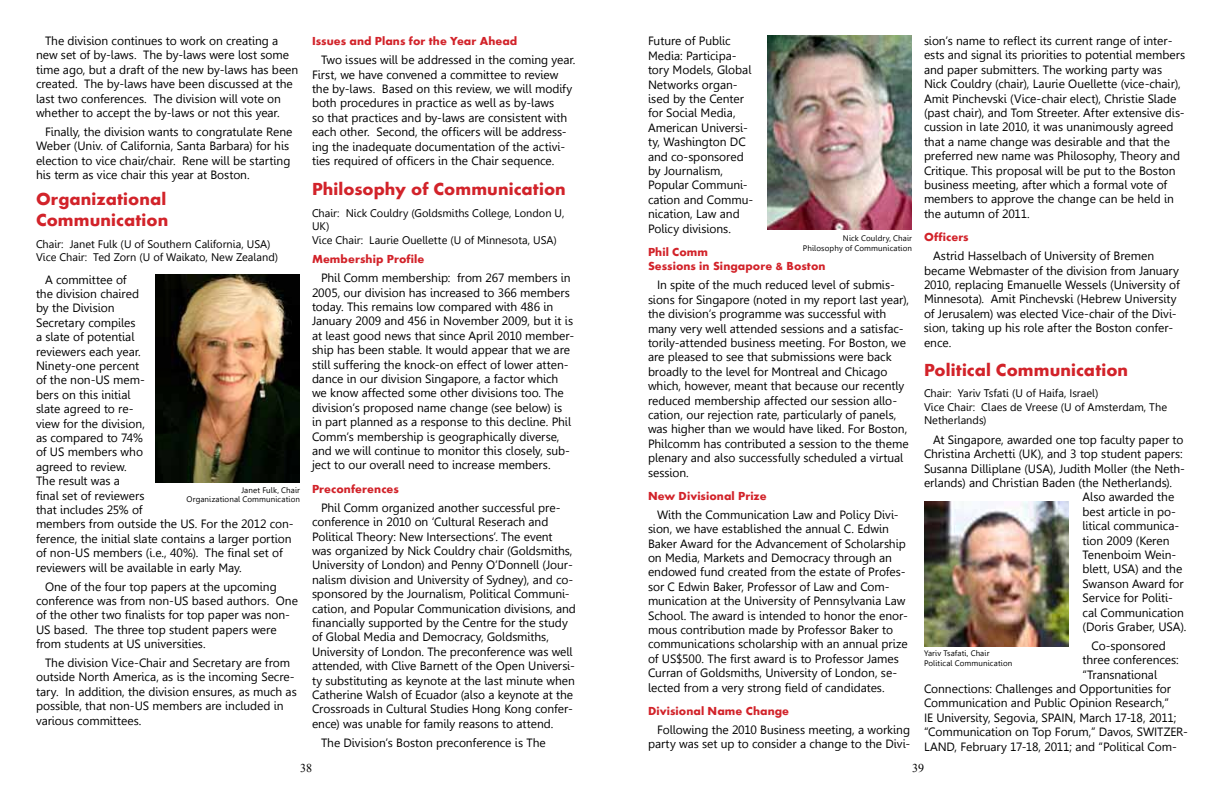
<style>
.page{position:relative;width:1224px;height:792px;background:#fff}
.page>*{position:absolute;margin:0;border:0;box-sizing:border-box;transform-origin:0 0}
.t1{font:700 18px/21.6px "Aharoni";letter-spacing:.005em;color:#d2232a}
.t2{font:12px/14.4px "Gisha";letter-spacing:-.005em;color:#000}
.t3{font:700 12px/14.4px "Aharoni";letter-spacing:.005em;color:#d2232a}
.t4{font:12px "Times New Roman";color:#000}
.t5{font:11px/13.2px "Gisha";color:#000}
.t6{font:8px/9.6px "Gisha";letter-spacing:.015em;color:#000;text-align:right}
</style>
<div class="page">
<img style="left:155px;top:275px;width:145px;height:208px">
<img style="left:767px;top:35px;width:145px;height:194px">
<img style="left:924px;top:501px;width:145px;height:145px">
<p class="t2" style="left:36px;top:34px;width:264px;text-indent:9px">The division continues to work on creating a new set of by-laws. The by-laws were lost some time ago, but a draft of the new by-laws has been created. The by-laws have been discussed at the last two conferences. The division will vote on whether to accept the by-laws or not this year.</p>
<p class="t2" style="left:36px;top:125px;width:258px;text-indent:9px">Finally, the division wants to congratulate Rene Weber (Univ. of California, Santa Barbara) for his election to vice chair/chair. Rene will be starting his term as vice chair this year at Boston.</p>
<h1 class="t1" style="left:36px;top:190px;width:134px">Organizational<br>Communication</h1>
<p class="t5" style="left:36px;top:237px;width:244px">Chair: Janet Fulk (U of Southern California, USA)<br>Vice Chair: Ted Zorn (U of Waikato, New Zealand)</p>
<p class="t2" style="left:36px;top:272px;width:259px;text-indent:9px">A committee of<br>the division chaired<br>by the Division<br>Secretary compiles<br>a slate of potential<br>reviewers each year.<br>Ninety-one percent<br>of the non-US mem-<br>bers on this initial<br>slate agreed to re-<br>view for the division,<br>as compared to 74%<br>of US members who<br>agreed to review.<br>The result was a<br>final set of reviewers<br>that includes 25% of<br>members from outside the US. For the 2012 con&shy;ference, the initial slate contains a larger portion of non-US members (i.e., 40%). The final set of reviewers will be available in early May.</p>
<p class="t2" style="left:36px;top:579px;width:264px;text-indent:9px">One of the four top papers at the upcoming conference was from non-US based authors. One of the other two finalists for top paper was non-US based. The three top student papers were from students at US universities.</p>
<p class="t2" style="left:36px;top:656px;width:262px;text-indent:9px">The division Vice-Chair and Secretary are from outside North America, as is the incoming Secre&shy;tary. In addition, the division ensures, as much as possible, that non-US members are included in various committees.</p>
<p class="t6" style="left:187px;top:485px;width:115px">Janet Fulk, Chair<br>Organizational Communication</p>
<p class="t3" style="left:312px;top:35px;width:207px">Issues and Plans for the Year Ahead</p>
<p class="t2" style="left:312px;top:53px;width:265px;text-indent:9px">Two issues will be addressed in the coming year.<br>First, we have convened a committee to review the by-laws. Based on this review, we will modify both procedures in practice as well as by-laws<br>so that practices and by-laws are consistent with each other. Second, the officers will be address&shy;ing the inadequate documentation of the activi&shy;ties required of officers in the Chair sequence.</p>
<h1 class="t1" style="left:312px;top:179px;width:255px">Philosophy of Communication</h1>
<p class="t5" style="left:312px;top:207px;width:254px">Chair: Nick Couldry (Goldsmiths College, London U,<br>UK)<br>Vice Chair: Laurie Ouellette (U of Minnesota, USA)</p>
<p class="t3" style="left:312px;top:253px;width:114px">Membership Profile</p>
<p class="t2" style="left:312px;top:271px;width:264px;text-indent:9px">Phil Comm membership: from 267 members in 2005, our division has increased to 366 members today. This remains low compared with 486 in January 2009 and 456 in November 2009, but it is at least good news that since April 2010 member&shy;ship has been stable. It would appear that we are still suffering the knock-on effect of lower atten&shy;dance in our division Singapore, a factor which we know affected some other divisions too. The division’s proposed name change (see below) is in part planned as a response to this decline. Phil Comm’s membership is geographically diverse, and we will continue to monitor this closely, sub&shy;ject to our overall need to increase members.</p>
<p class="t3" style="left:312px;top:483px;width:88px">Preconferences</p>
<p class="t2" style="left:312px;top:500px;width:266px;text-indent:9px">Phil Comm organized another successful pre&shy;conference in 2010 on ‘Cultural Reserach and Political Theory: New Intersections’. The event<br>was organized by Nick Couldry chair (Goldsmiths, University of London) and Penny O’Donnell (Jour&shy;nalism division and University of Sydney), and co&shy;sponsored by the Journalism, Political Communi&shy;cation, and Popular Communication divisions, and financially supported by the Centre for the study of Global Media and Democracy, Goldsmiths, University of London. The preconference was well attended, with Clive Barnett of the Open Universi&shy;ty substituting as keynote at the last minute when Catherine Walsh of Ecuador (also a keynote at the Crossroads in Cultural Studies Hong Kong confer&shy;ence) was unable for family reasons to attend.</p>
<p class="t2" style="left:321px;top:735px;width:226px">The Division’s Boston preconference is The</p>
<p class="t2" style="left:648px;top:34px;width:107px">Future of Public<br>Media: Participa&shy;tory Models, Global<br>Networks organ&shy;ised by the Center for Social Media,<br>American Universi&shy;ty, Washington DC and co-sponsored by Journalism,<br>Popular Communi&shy;cation and Commu&shy;nication, Law and<br>Policy divisions.</p>
<p class="t3" style="left:648px;top:246px;width:179px">Phil Comm<br>Sessions in Singapore &amp; Boston</p>
<p class="t2" style="left:648px;top:278px;width:263px;text-indent:9px">In spite of the much reduced level of submis&shy;sions for Singapore (noted in my report last year), the division’s programme was successful with many very well attended sessions and a satisfac&shy;torily-attended business meeting. For Boston, we are pleased to see that submissions were back broadly to the level for Montreal and Chicago which, however, meant that because our recently reduced membership affected our session allo&shy;cation, our rejection rate, particularly of panels, was higher than we would have liked. For Boston, Philcomm has contributed a session to the theme plenary and also successfully scheduled a virtual session.</p>
<p class="t3" style="left:648px;top:490px;width:120px">New Divisional Prize</p>
<p class="t2" style="left:648px;top:507px;width:262px;text-indent:9px">With the Communication Law and Policy Divi&shy;sion, we have established the annual C. Edwin Baker Award for the Advancement of Scholarship on Media, Markets and Democracy through an endowed fund created from the estate of Profes&shy;sor C Edwin Baker, Professor of Law and Com&shy;munication at the University of Pennsylvania Law School. The award is intended to honor the enor&shy;mous contribution made by Professor Baker to communications scholarship with an annual prize of US$500. The first award is to Professor James Curran of Goldsmiths, University of London, se&shy;lected from a very strong field of candidates.</p>
<p class="t3" style="left:648px;top:705px;width:143px">Divisional Name Change</p>
<p class="t2" style="left:648px;top:723px;width:264px;text-align:right">Following the 2010 Business meeting, a working party was set up to consider a change to the Divi-</p>
<p class="t6" style="left:803px;top:233px;width:111px">Nick Couldry, Chair<br>Philosophy of Communication</p>
<p class="t2" style="left:924px;top:34px;width:263px">sion’s name to reflect its current range of inter&shy;ests and signal its priorities to potential members and paper submitters. The working party was Nick Couldry (chair), Laurie Ouellette (vice-chair), Amit Pinchevski (Vice-chair elect), Christie Slade (past chair), and Tom Streeter. After extensive dis&shy;cussion in late 2010, it was unanimously agreed that a name change was desirable and that the preferred new name was Philosophy, Theory and Critique. This proposal will be put to the Boston business meeting, after which a formal vote of members to approve the change can be held in the autumn of 2011.</p>
<p class="t3" style="left:924px;top:231px;width:46px">Officers</p>
<p class="t2" style="left:924px;top:249px;width:257px;text-indent:9px">Astrid Hasselbach of University of Bremen became Webmaster of the division from January 2010, replacing Emanuelle Wessels (University of Minnesota). Amit Pinchevski (Hebrew University of Jerusalem) was elected Vice-chair of the Divi&shy;sion, taking up his role after the Boston confer&shy;ence.</p>
<h1 class="t1" style="left:924px;top:361px;width:206px">Political Communication</h1>
<p class="t5" style="left:924px;top:387px;width:245px">Chair: Yariv Tsfati (U of Haifa, Israel)<br>Vice Chair: Claes de Vreese (U of Amsterdam, The<br>Netherlands)</p>
<p class="t2" style="left:933px;top:432px;width:252px">At Singapore, awarded one top faculty paper to</p>
<p class="t2" style="left:924px;top:447px;width:260px">Christina Archetti (UK), and 3 top student papers:</p>
<p class="t2" style="left:924px;top:461px;width:263px">Susanna Dilliplane (USA), Judith Moller (the Neth-</p>
<p class="t2" style="left:924px;top:476px;width:250px">erlands) and Christian Baden (the Netherlands).</p>
<p class="t2" style="left:1082px;top:490px;width:93px">Also awarded the</p>
<p class="t2" style="left:1082px;top:504px;width:95px">best article in po-</p>
<p class="t2" style="left:1082px;top:519px;width:98px">litical communica-</p>
<p class="t2" style="left:1082px;top:533px;width:89px">tion 2009 (Keren</p>
<p class="t2" style="left:1082px;top:548px;width:95px">Tenenboim Wein-</p>
<p class="t2" style="left:1082px;top:562px;width:101px">blett, USA) and the</p>
<p class="t2" style="left:1082px;top:576px;width:103px">Swanson Award for</p>
<p class="t2" style="left:1082px;top:591px;width:92px">Service for Politi-</p>
<p class="t2" style="left:1082px;top:605px;width:103px">cal Communication</p>
<p class="t2" style="left:1082px;top:620px;width:105px">(Doris Graber, USA).</p>
<p class="t2" style="left:1091px;top:639px;width:76px">Co-sponsored</p>
<p class="t2" style="left:1082px;top:653px;width:98px">three conferences:</p>
<p class="t2" style="left:1082px;top:667px;width:76px">“Transnational</p>
<p class="t2" style="left:924px;top:682px;width:248px">Connections: Challenges and Opportunities for</p>
<p class="t2" style="left:924px;top:696px;width:246px">Communication and Public Opinion Research,”</p>
<p class="t2" style="left:924px;top:711px;width:254px">IE University, Segovia, SPAIN, March 17-18, 2011;</p>
<p class="t2" style="left:924px;top:725px;width:265px">“Communication on Top Forum,” Davos, SWITZER-</p>
<p class="t2" style="left:924px;top:739px;width:254px">LAND, February 17-18, 2011; and “Political Com-</p>
<p class="t6" style="left:924px;top:649px;width:90px;text-align:left">Yariv Tsafati, Chair<br>Political Communication</p>
<p class="t4" style="left:300px;top:759px;width:13px">38</p>
<p class="t4" style="left:912px;top:759px;width:13px">39</p>
</div>
